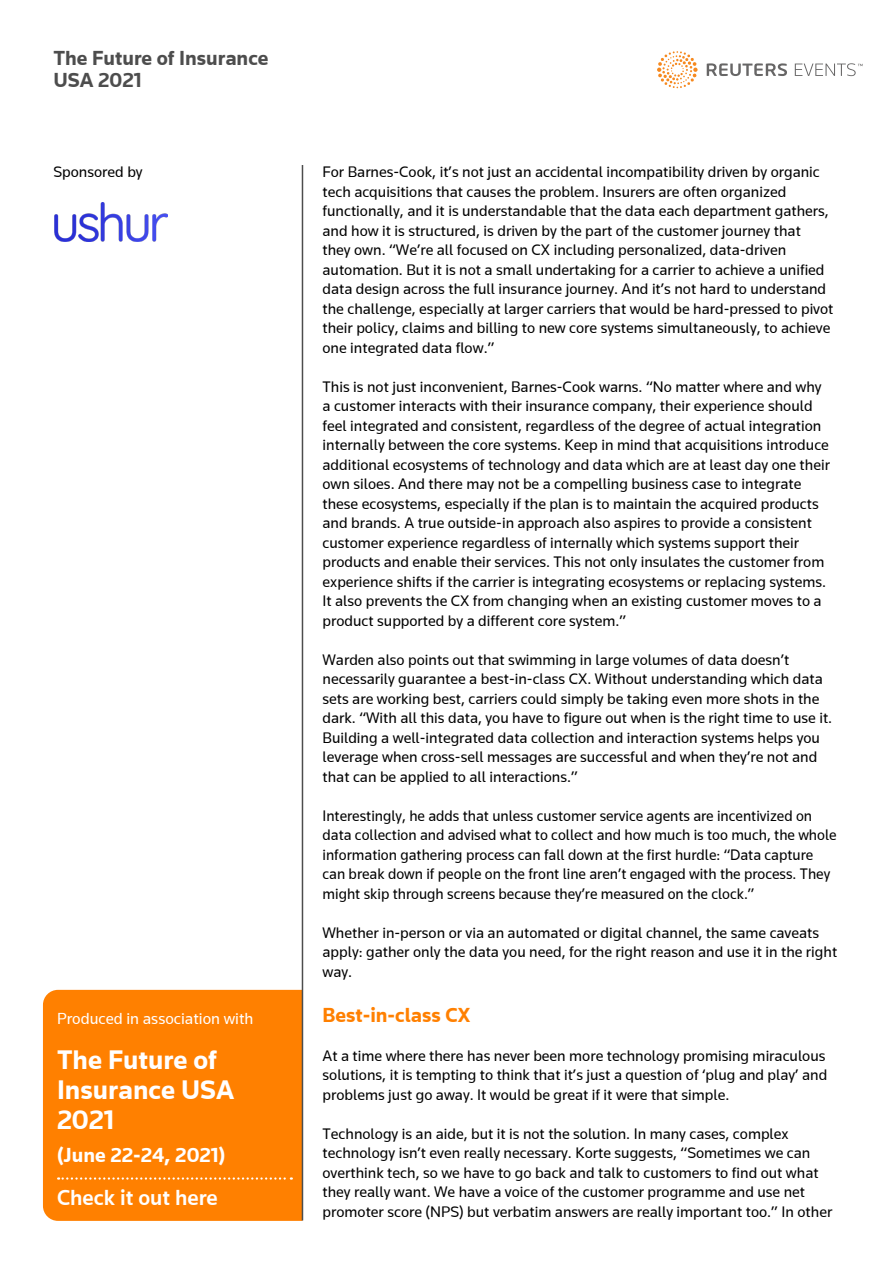
<style>
.page{position:relative;width:893px;height:1263px;background:#fff}
.page>*{position:absolute;margin:0;border:0;box-sizing:border-box;transform-origin:0 0}
.t1{font:700 27.75px/30px "Knowledge";color:#fff}
.t2{font:500 22.5px "Knowledge";color:#fff}
.t3{font:700 21px/22.5px "Knowledge";color:#4d4d4d}
.t4{font:700 21px "Knowledge";color:#fff}
.Headings{font:700 21px "Knowledge";color:#ff8000}
.t5{font:16.5px "Knowledge";color:#fff}
.t6{font:15.75px/19.5px "Knowledge";color:#000}
</style>
<div class="page">
<svg style="left:707px;top:63px;width:155px;height:13px"></svg>
<svg style="left:657px;top:51px;width:41px;height:37px"></svg>
<div style="left:43px;top:990px;width:259px;height:231px;background:#ff8000"></div>
<hr style="left:302px;top:165px;width:1px;height:1055px;background:#4d4d4d">
<svg style="left:58px;top:1177px;width:234px;height:3px"></svg>
<img style="left:54px;top:203px;width:113px;height:39px">
<h3 class="t3" style="left:53px;top:47px;width:217px">The Future of Insurance<br>USA 2021</h3>
<p class="t6" style="left:53px;top:163px;width:91px">Sponsored by</p>
<p class="t6" style="left:322px;top:163px;width:512px">For Barnes-Cook, it’s not just an accidental incompatibility driven by organic tech acquisitions that causes the problem. Insurers are often organized functionally, and it is understandable that the data each department gathers, and how it is structured, is driven by the part of the customer journey that<br>they own. “We’re all focused on CX including personalized, data-driven automation. But it is not a small undertaking for a carrier to achieve a unified data design across the full insurance journey. And it’s not hard to understand the challenge, especially at larger carriers that would be hard-pressed to pivot their policy, claims and billing to new core systems simultaneously, to achieve one integrated data flow.”</p>
<p class="t6" style="left:322px;top:377px;width:509px">This is not just inconvenient, Barnes-Cook warns. “No matter where and why a customer interacts with their insurance company, their experience should feel integrated and consistent, regardless of the degree of actual integration internally between the core systems. Keep in mind that acquisitions introduce additional ecosystems of technology and data which are at least day one their own siloes. And there may not be a compelling business case to integrate these ecosystems, especially if the plan is to maintain the acquired products and brands. A true outside-in approach also aspires to provide a consistent customer experience regardless of internally which systems support their products and enable their services. This not only insulates the customer from experience shifts if the carrier is integrating ecosystems or replacing systems.<br>It also prevents the CX from changing when an existing customer moves to a product supported by a different core system.”</p>
<p class="t6" style="left:322px;top:650px;width:511px">Warden also points out that swimming in large volumes of data doesn’t necessarily guarantee a best-in-class CX. Without understanding which data sets are working best, carriers could simply be taking even more shots in the dark. “With all this data, you have to figure out when is the right time to use it.<br>Building a well-integrated data collection and interaction systems helps you leverage when cross-sell messages are successful and when they’re not and that can be applied to all interactions.”</p>
<p class="t6" style="left:322px;top:806px;width:516px">Interestingly, he adds that unless customer service agents are incentivized on data collection and advised what to collect and how much is too much, the whole information gathering process can fall down at the first hurdle: “Data capture can break down if people on the front line aren’t engaged with the process. They might skip through screens because they’re measured on the clock.”</p>
<p class="t6" style="left:322px;top:923px;width:516px">Whether in-person or via an automated or digital channel, the same caveats apply: gather only the data you need, for the right reason and use it in the right way.</p>
<p class="Headings" style="left:322px;top:1003px;width:149px">Best-in-class CX</p>
<p class="t6" style="left:322px;top:1046px;width:506px;text-align:justify">At a time where there has never been more technology promising miraculous solutions, it is tempting to think that it’s just a question of ‘plug and play’ and problems just go away. It would be great if it were that simple.</p>
<p class="t6" style="left:322px;top:1124px;width:511px">Technology is an aide, but it is not the solution. In many cases, complex technology isn’t even really necessary. Korte suggests, “Sometimes we can overthink tech, so we have to go back and talk to customers to find out what they really want. We have a voice of the customer programme and use net promoter score (NPS) but verbatim answers are really important too.” In other</p>
<p class="t5" style="left:57px;top:1009px;width:198px">Produced in association with</p>
<h1 class="t1" style="left:57px;top:1045px;width:179px">The Future of<br>Insurance USA<br>2021</h1>
<h3 class="t4" style="left:57px;top:1143px;width:170px">(June 22-24, 2021)</h3>
<h2 class="t2" style="left:57px;top:1185px;width:162px">Check it out here</h2>
</div>
